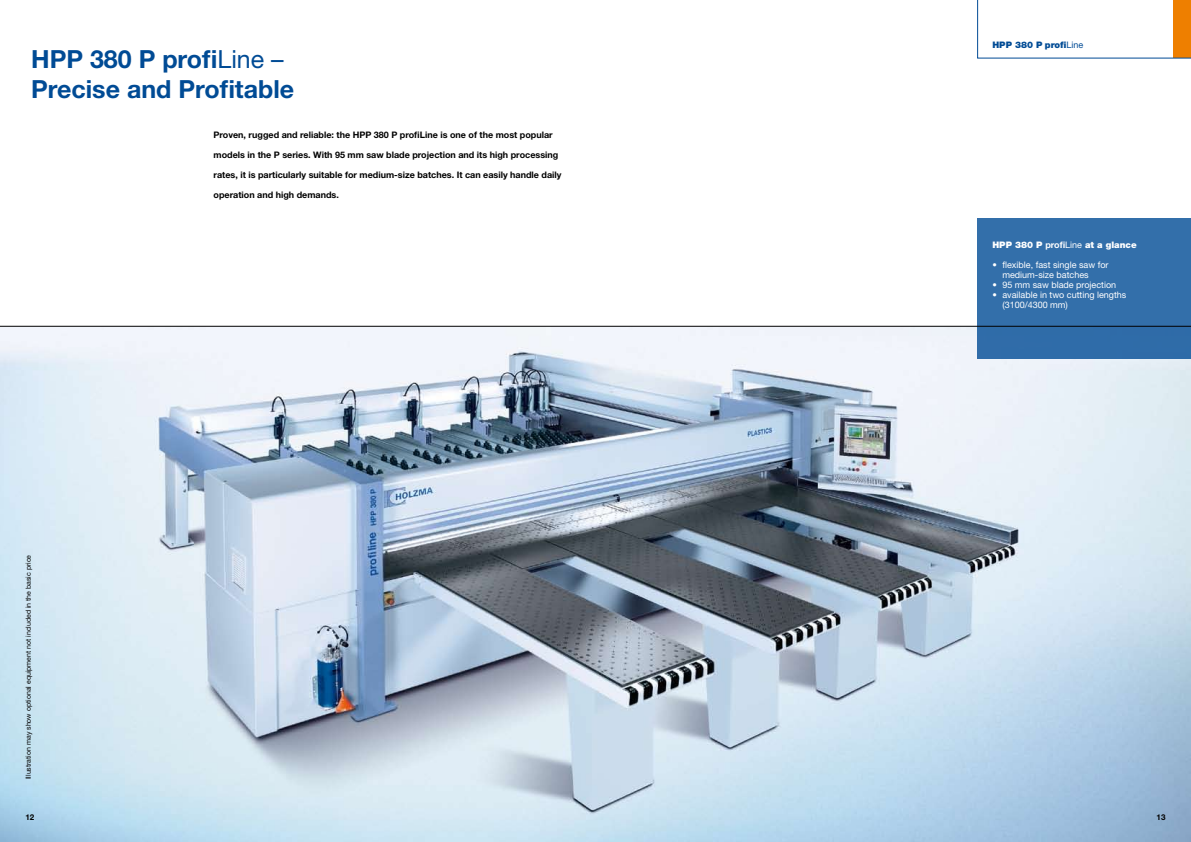
<style>
.page{position:relative;width:1191px;height:842px;background:#fff}
.page>*{position:absolute;margin:0;border:0;box-sizing:border-box;transform-origin:0 0}
.t1{font:700 25px/30px "Helvetica Neue";color:#004b95}
.t2{font:700 9px "Helvetica Neue";color:#000}
.t3{font:9px/10px "Helvetica Neue";color:#fff}
.t4{font:900 9px "Helvetica Neue";color:#fff}
.t5{font:900 9px "Helvetica Neue";color:#004b95}
.t6{font:700 8px "Helvetica Neue";color:#000}
.t7{font:7px "Helvetica Neue";color:#000}
.s1{font-weight:400}
.s2{font-weight:700}
</style>
<div class="page">
<img style="left:0;top:327px;width:1191px;height:515px">
<svg style="left:977px;top:0;width:214px;height:58px"></svg>
<div style="left:977px;top:218px;width:214px;height:140px;background:#336faa"></div>
<hr style="left:0;top:326px;width:1191px;height:1px;background:#000">
<h1 class="t1" style="left:31px;top:44px;width:264px">HPP 380 P profi<span class="s1">Line –<br></span>Precise and Profitable</h1>
<p class="t2" style="left:214px;top:130px;width:341px">Proven, rugged and reliable: the HPP 380 P profiLine is one of the most popular</p>
<p class="t2" style="left:214px;top:150px;width:346px">models in the P series. With 95 mm saw blade projection and its high processing</p>
<p class="t2" style="left:214px;top:170px;width:349px">rates, it is particularly suitable for medium-size batches. It can easily handle daily</p>
<p class="t2" style="left:214px;top:190px;width:127px">operation and high demands.</p>
<p class="t7" style="left:24px;top:779px;width:226px;rotate:-90deg">Illustration may show optional equipment not included in the basic price</p>
<p class="t5" style="left:992px;top:40px;width:92px">HPP 380 P profi<span class="s1">Line</span></p>
<p class="t4" style="left:992px;top:240px;width:146px">HPP 380 P <span class="s2">profi</span><span class="s1">Line</span> at a glance</p>
<p class="t3" style="left:1002px;top:260px;width:108px;text-indent:-10px">• flexible, fast single saw for medium-size batches</p>
<p class="t3" style="left:992px;top:280px;width:125px">• 95 mm saw blade projection</p>
<p class="t3" style="left:1002px;top:290px;width:126px;text-indent:-10px">• available in two cutting lengths (3100/4300 mm)</p>
<p class="t6" style="left:26px;top:812px;width:10px">12</p>
<p class="t6" style="left:1156px;top:812px;width:10px">13</p>
</div>
